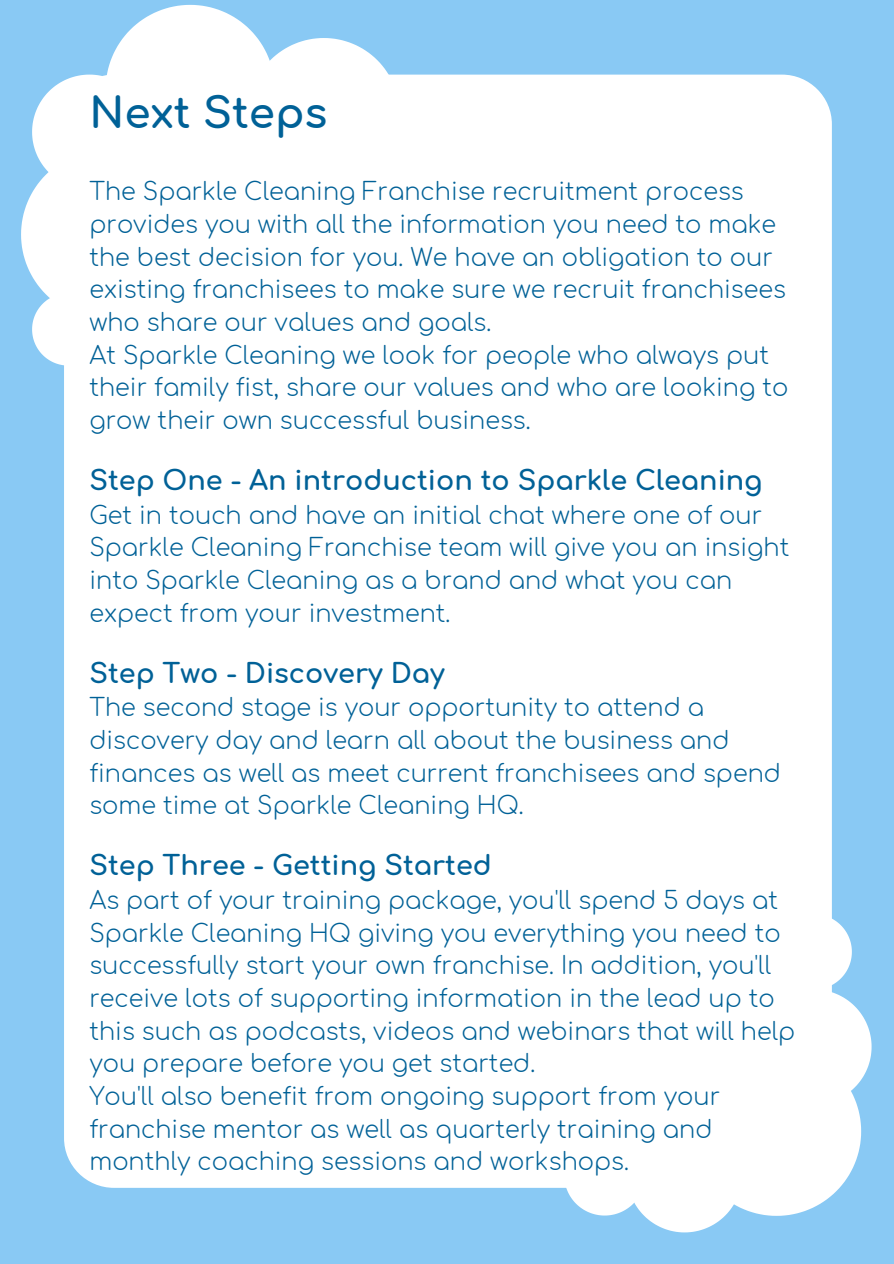
<style>
.page{position:relative;width:894px;height:1264px;background:#fff}
.page>*{position:absolute;margin:0;border:0;box-sizing:border-box;transform-origin:0 0}
.t1{font:700 42px "Comfortaa";color:#006197}
.t2{font:700 27px "Comfortaa";color:#006197}
.t3{font:300 24px/32.7px "Comfortaa";color:#006197}
</style>
<div class="page">
<div style="left:0;top:0;width:893px;height:1263px;background:#89c9f4"></div>
<div style="left:64px;top:75px;width:767px;height:1112px;background:#fff;border-radius:50px"></div>
<svg style="left:21px;top:5px;width:378px;height:360px"></svg>
<svg style="left:564px;top:914px;width:307px;height:318px"></svg>
<h1 class="t1" style="left:89px;top:91px;width:239px">Next Steps</h1>
<p class="t3" style="left:89px;top:176px;width:700px">The Sparkle Cleaning Franchise recruitment process provides you with all the information you need to make the best decision for you. We have an obligation to our existing franchisees to make sure we recruit franchisees who share our values and goals.<br>At Sparkle Cleaning we look for people who always put their family fist, share our values and who are looking to grow their own successful business.</p>
<p class="t2" style="left:89px;top:466px;width:674px">Step One - An introduction to Sparkle Cleaning</p>
<p class="t3" style="left:89px;top:499px;width:701px">Get in touch and have an initial chat where one of our Sparkle Cleaning Franchise team will give you an insight into Sparkle Cleaning as a brand and what you can expect from your investment.</p>
<p class="t2" style="left:89px;top:658px;width:356px">Step Two - Discovery Day</p>
<p class="t3" style="left:89px;top:692px;width:692px">The second stage is your opportunity to attend a discovery day and learn all about the business and finances as well as meet current franchisees and spend some time at Sparkle Cleaning HQ.</p>
<p class="t2" style="left:89px;top:851px;width:404px">Step Three - Getting Started</p>
<p class="t3" style="left:89px;top:884px;width:707px">As part of your training package, you'll spend 5 days at Sparkle Cleaning HQ giving you everything you need to successfully start your own franchise. In addition, you'll receive lots of supporting information in the lead up to this such as podcasts, videos and webinars that will help you prepare before you get started.<br>You'll also benefit from ongoing support from your franchise mentor as well as quarterly training and monthly coaching sessions and workshops.</p>
</div>
